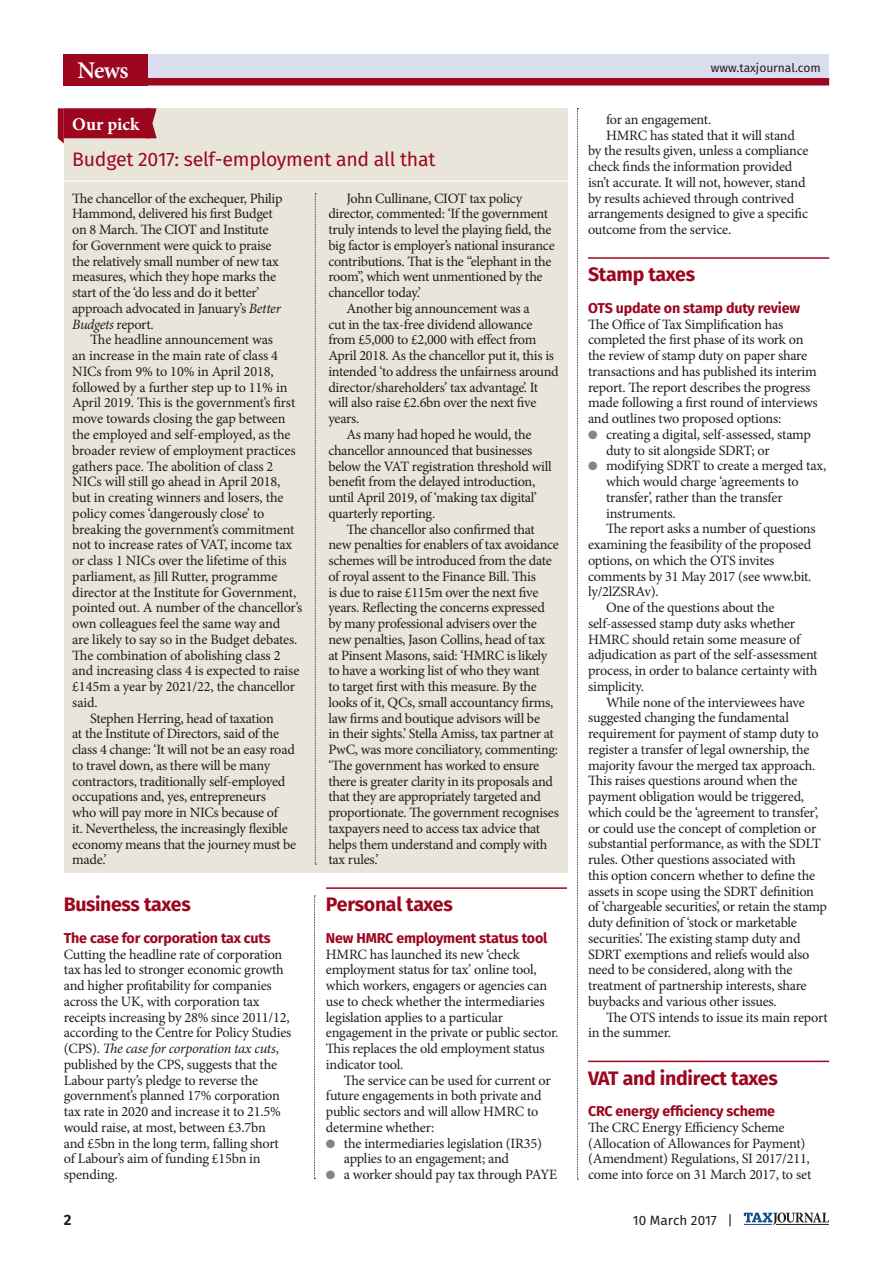
<style>
.page{position:relative;width:893px;height:1263px;background:#fff}
.page>*{position:absolute;margin:0;border:0;box-sizing:border-box;transform-origin:0 0}
.t1{font:600 24px "Minion Pro";color:#fff}
.nc-title_1{font:700 19.5px "Fira Sans";letter-spacing:-.015em;color:#9c071f}
.nc-ourPick_title{font:19.5px "Fira Sans";letter-spacing:-.015em;color:#9c071f}
.nc-title_1_noLine{font:700 19.5px "Fira Sans";letter-spacing:-.02em;color:#9c071f}
.nc-ourPick_head{font:700 18px "Minion Pro";color:#fff}
.m-pageNumber{font:700 15px "Fira Sans";color:#1e1e1c}
.body{font:14.25px/15.8px "Minion Pro";letter-spacing:-.02em;color:#1e1e1c}
.body_1{font:14.25px/15.8px "Minion Pro";letter-spacing:-.02em;color:#1e1e1c}
.nc-title_2{font:700 14.25px "Fira Sans";letter-spacing:-.015em;color:#9c071f}
.m-folio{font:13.5px "Fira Sans";color:#1e1e1c}
.m-website{font:12px "Fira Sans";color:#1e1e1c}
.s1{font-style:italic}
.s2{color:#858585}
</style>
<div class="page">
<div style="left:64px;top:54px;width:765px;height:24px;background:#d9dded"></div>
<svg style="left:744px;top:1212px;width:85px;height:13px"></svg>
<hr style="left:776px;top:1224px;width:53px;height:1px;background:#1e1e1c">
<div style="left:64px;top:78px;width:765px;height:8px;background:#9c071f"></div>
<div style="left:64px;top:54px;width:84px;height:32px;background:#9c071f"></div>
<hr style="left:326px;top:887px;width:241px;height:2px;background:#9c071f">
<hr style="left:588px;top:257px;width:241px;height:2px;background:#9c071f">
<hr style="left:588px;top:1061px;width:241px;height:1px;background:#9c071f">
<div style="left:64px;top:108px;width:503px;height:765px;background:#eae5da"></div>
<div style="left:64px;top:108px;width:87px;height:30px;background:#9c071f"></div>
<hr style="left:60px;top:180px;width:511px;height:2px;background:#fff">
<svg style="left:58px;top:108px;width:6px;height:36px"></svg>
<svg style="left:142px;top:108px;width:15px;height:30px"></svg>
<svg style="left:577px;top:108px;width:1px;height:1072px"></svg>
<svg style="left:315px;top:193px;width:1px;height:672px"></svg>
<svg style="left:314px;top:896px;width:1px;height:283px"></svg>
<h1 class="t1" style="left:78px;top:54px;width:52px">News</h1>
<p class="m-website" style="left:711px;top:58px;width:111px">www.taxjournal.com</p>
<p class="nc-ourPick_head" style="left:72px;top:111px;width:68px">Our pick</p>
<p class="nc-ourPick_title" style="left:72px;top:144px;width:365px">Budget 2017: self-employment and all that</p>
<p class="body_1" style="left:72px;top:190px;width:212px">The chancellor of the exchequer, Philip Hammond, delivered his first Budget on 8 March. The CIOT and Institute for Government were quick to praise the relatively small number of new tax measures, which they hope marks the start of the ‘do less and do it better’ approach advocated in January’s <span class="s1">Better Budgets</span> report.</p>
<p class="body" style="left:72px;top:332px;width:232px;text-indent:18px">The headline announcement was<br>an increase in the main rate of class 4<br>NICs from 9% to 10% in April 2018, followed by a further step up to 11% in April 2019. This is the government’s first move towards closing the gap between the employed and self-employed, as the broader review of employment practices gathers pace. The abolition of class 2<br>NICs will still go ahead in April 2018, but in creating winners and losers, the policy comes ‘dangerously close’ to breaking the government’s commitment not to increase rates of VAT, income tax or class 1 NICs over the lifetime of this parliament, as Jill Rutter, programme director at the Institute for Government, pointed out. A number of the chancellor’s own colleagues feel the same way and<br>are likely to say so in the Budget debates.<br>The combination of abolishing class 2 and increasing class 4 is expected to raise £145m a year by 2021/22, the chancellor said.</p>
<p class="body" style="left:72px;top:710px;width:226px;text-indent:18px">Stephen Herring, head of taxation<br>at the Institute of Directors, said of the class 4 change: ‘It will not be an easy road to travel down, as there will be many contractors, traditionally self-employed occupations and, yes, entrepreneurs<br>who will pay more in NICs because of<br>it. Nevertheless, the increasingly flexible economy means that the journey must be made.’</p>
<p class="body" style="left:328px;top:190px;width:228px;text-indent:18px">John Cullinane, CIOT tax policy director, commented: ‘If the government truly intends to level the playing field, the big factor is employer’s national insurance contributions. That is the “elephant in the room”, which went unmentioned by the chancellor today.’</p>
<p class="body" style="left:328px;top:301px;width:232px;text-indent:18px">Another big announcement was a<br>cut in the tax-free dividend allowance from £5,000 to £2,000 with effect from April 2018. As the chancellor put it, this is intended ‘to address the unfairness around director/shareholders’ tax advantage’. It will also raise £2.6bn over the next five years.</p>
<p class="body" style="left:328px;top:427px;width:225px;text-indent:18px">As many had hoped he would, the chancellor announced that businesses below the VAT registration threshold will benefit from the delayed introduction, until April 2019, of ‘making tax digital’ quarterly reporting.</p>
<p class="body" style="left:328px;top:521px;width:232px;text-indent:18px">The chancellor also confirmed that new penalties for enablers of tax avoidance schemes will be introduced from the date of royal assent to the Finance Bill. This<br>is due to raise £115m over the next five years. Reflecting the concerns expressed by many professional advisers over the new penalties, Jason Collins, head of tax<br>at Pinsent Masons, said: ‘HMRC is likely to have a working list of who they want<br>to target first with this measure. By the looks of it, QCs, small accountancy firms, law firms and boutique advisors will be<br>in their sights.’ Stella Amiss, tax partner at PwC, was more conciliatory, commenting: ‘The government has worked to ensure there is greater clarity in its proposals and that they are appropriately targeted and proportionate. The government recognises taxpayers need to access tax advice that helps them understand and comply with tax rules.’</p>
<p class="nc-title_1_noLine" style="left:64px;top:888px;width:128px">Business taxes</p>
<p class="nc-title_2" style="left:64px;top:926px;width:208px">The case for corporation tax cuts</p>
<p class="body_1" style="left:64px;top:946px;width:229px">Cutting the headline rate of corporation tax has led to stronger economic growth and higher profitability for companies across the UK, with corporation tax receipts increasing by 28% since 2011/12, according to the Centre for Policy Studies (CPS). <span class="s1">The case for corporation tax cuts</span>, published by the CPS, suggests that the Labour party’s pledge to reverse the government’s planned 17% corporation tax rate in 2020 and increase it to 21.5% would raise, at most, between £3.7bn<br>and £5bn in the long term, falling short of Labour’s aim of funding £15bn in spending.</p>
<p class="nc-title_1" style="left:326px;top:888px;width:128px">Personal taxes</p>
<p class="nc-title_2" style="left:326px;top:926px;width:223px">New HMRC employment status tool</p>
<p class="body_1" style="left:326px;top:946px;width:234px">HMRC has launched its new ‘check employment status for tax’ online tool, which workers, engagers or agencies can use to check whether the intermediaries legislation applies to a particular engagement in the private or public sector.<br>This replaces the old employment status indicator tool.</p>
<p class="body" style="left:326px;top:1072px;width:226px;text-indent:18px">The service can be used for current or future engagements in both private and public sectors and will allow HMRC to determine whether:</p>
<p class="body" style="left:344px;top:1135px;width:200px;text-indent:-18px"><span class="s2">●</span> the intermediaries legislation (IR35) applies to an engagement; and</p>
<p class="body" style="left:326px;top:1167px;width:233px"><span class="s2">●</span> a worker should pay tax through PAYE</p>
<p class="body" style="left:606px;top:111px;width:107px">for an engagement.</p>
<p class="body" style="left:588px;top:127px;width:222px;text-indent:18px">HMRC has stated that it will stand by the results given, unless a compliance check finds the information provided isn’t accurate. It will not, however, stand by results achieved through contrived arrangements designed to give a specific outcome from the service.</p>
<p class="nc-title_1" style="left:588px;top:258px;width:109px">Stamp taxes</p>
<p class="nc-title_2" style="left:588px;top:296px;width:214px">OTS update on stamp duty review</p>
<p class="body_1" style="left:588px;top:316px;width:231px">The Office of Tax Simplification has completed the first phase of its work on the review of stamp duty on paper share transactions and has published its interim report. The report describes the progress made following a first round of interviews and outlines two proposed options:</p>
<p class="body" style="left:606px;top:426px;width:206px;text-indent:-18px"><span class="s2">●</span> creating a digital, self-assessed, stamp duty to sit alongside SDRT; or</p>
<p class="body" style="left:606px;top:458px;width:222px;text-indent:-18px"><span class="s2">●</span> modifying SDRT to create a merged tax, which would charge ‘agreements to transfer’, rather than the transfer instruments.</p>
<p class="body" style="left:588px;top:521px;width:229px;text-indent:18px">The report asks a number of questions examining the feasibility of the proposed options, on which the OTS invites comments by 31 May 2017 (see www.bit. ly/2lZSRAv).</p>
<p class="body" style="left:588px;top:600px;width:231px;text-indent:18px">One of the questions about the self-assessed stamp duty asks whether HMRC should retain some measure of adjudication as part of the self-assessment process, in order to balance certainty with simplicity.</p>
<p class="body" style="left:588px;top:694px;width:240px;text-indent:18px">While none of the interviewees have suggested changing the fundamental requirement for payment of stamp duty to register a transfer of legal ownership, the majority favour the merged tax approach.<br>This raises questions around when the payment obligation would be triggered, which could be the ‘agreement to transfer’, or could use the concept of completion or substantial performance, as with the SDLT rules. Other questions associated with<br>this option concern whether to define the assets in scope using the SDRT definition of ‘chargeable securities’, or retain the stamp duty definition of ‘stock or marketable securities’. The existing stamp duty and SDRT exemptions and reliefs would also need to be considered, along with the treatment of partnership interests, share buybacks and various other issues.</p>
<p class="body" style="left:588px;top:1009px;width:241px;text-indent:18px">The OTS intends to issue its main report in the summer.</p>
<p class="nc-title_1" style="left:588px;top:1061px;width:191px">VAT and indirect taxes</p>
<p class="nc-title_2" style="left:588px;top:1099px;width:189px">CRC energy efficiency scheme</p>
<p class="body_1" style="left:588px;top:1119px;width:225px">The CRC Energy Efficiency Scheme (Allocation of Allowances for Payment) (Amendment) Regulations, SI 2017/211, come into force on 31 March 2017, to set</p>
<p class="m-pageNumber" style="left:64px;top:1207px;width:9px">2</p>
<p class="m-folio" style="left:633px;top:1210px;width:102px">10 March 2017 |</p>
</div>
